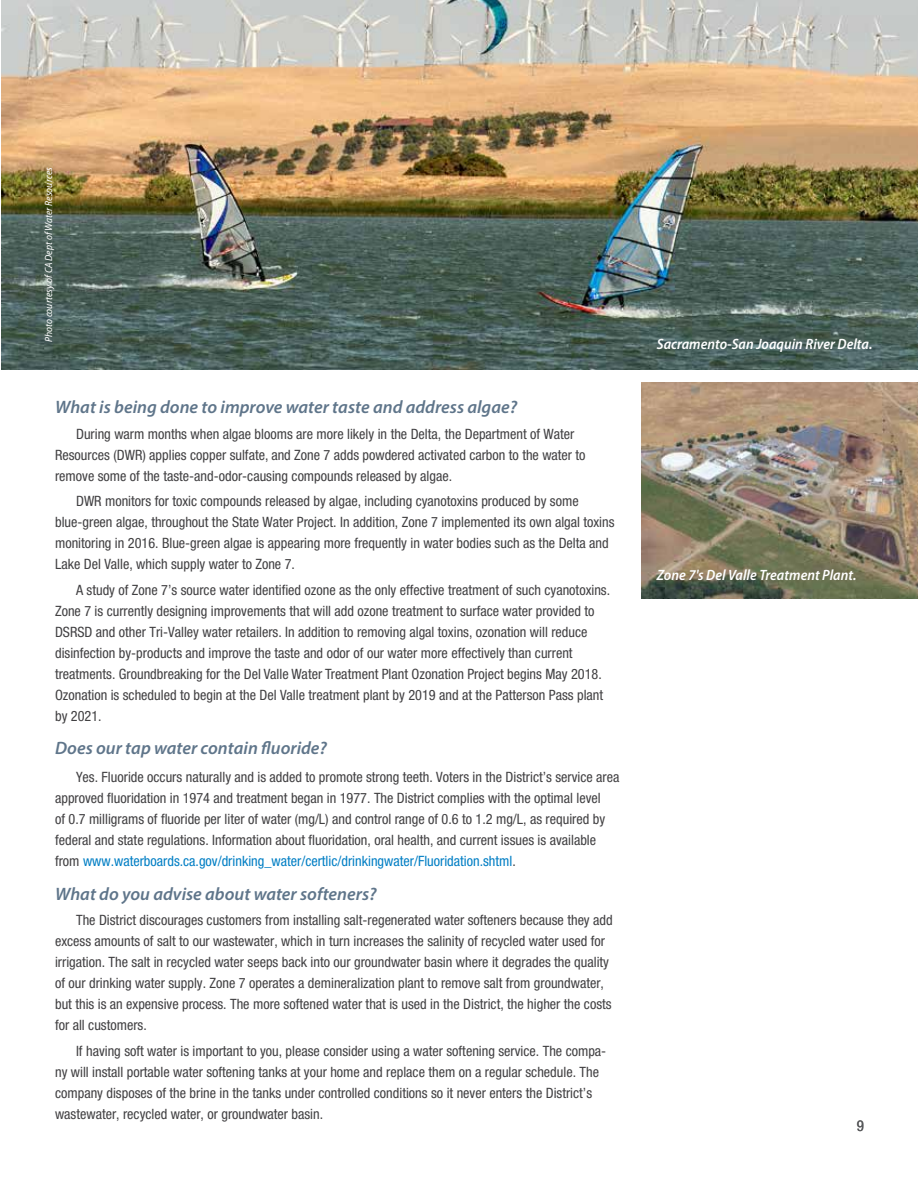
<style>
.page{position:relative;width:918px;height:1188px;background:#fff}
.page>*{position:absolute;margin:0;border:0;box-sizing:border-box;transform-origin:0 0}
.t1{font:italic 600 18px "Myriad Pro";color:#5f758a}
.t2{font:italic 600 semi-condensed 15px "Myriad Pro";color:#fff}
.t3{font:condensed 15px "Helvetica Neue LT Std";color:#58595b}
.t4{font:condensed 14.25px/21px "Helvetica Neue LT Std";color:#414042}
.t5{font:italic semi-condensed 10.5px "Myriad Pro";color:#fff}
.s1{color:#007ec4}
</style>
<div class="page">
<img style="left:642px;top:383px;width:276px;height:215px">
<img style="left:1px;top:0;width:917px;height:369px">
<p class="t5" style="left:43px;top:342px;width:176px;rotate:-90deg">Photo courtesy of CA Dept of Water Resources</p>
<p class="t1" style="left:55px;top:396px;width:464px">What is being done to improve water taste and address algae?</p>
<p class="t4" style="left:55px;top:423px;width:532px;text-indent:21px">During warm months when algae blooms are more likely in the Delta, the Department of Water<br>Resources (DWR) applies copper sulfate, and Zone 7 adds powdered activated carbon to the water to remove some of the taste-and-odor-causing compounds released by algae.</p>
<p class="t4" style="left:55px;top:490px;width:561px;text-indent:21px">DWR monitors for toxic compounds released by algae, including cyanotoxins produced by some blue-green algae, throughout the State Water Project. In addition, Zone 7 implemented its own algal toxins monitoring in 2016. Blue-green algae is appearing more frequently in water bodies such as the Delta and Lake Del Valle, which supply water to Zone 7.</p>
<p class="t4" style="left:55px;top:579px;width:557px;text-indent:21px">A study of Zone 7’s source water identified ozone as the only effective treatment of such cyanotoxins.<br>Zone 7 is currently designing improvements that will add ozone treatment to surface water provided to DSRSD and other Tri-Valley water retailers. In addition to removing algal toxins, ozonation will reduce disinfection by-products and improve the taste and odor of our water more effectively than current treatments. Groundbreaking for the Del Valle Water Treatment Plant Ozonation Project begins May 2018.<br>Ozonation is scheduled to begin at the Del Valle treatment plant by 2019 and at the Patterson Pass plant by 2021.</p>
<p class="t1" style="left:55px;top:737px;width:273px">Does our tap water contain fluoride?</p>
<p class="t4" style="left:55px;top:766px;width:566px;text-indent:21px">Yes. Fluoride occurs naturally and is added to promote strong teeth. Voters in the District’s service area approved fluoridation in 1974 and treatment began in 1977. The District complies with the optimal level<br>of 0.7 milligrams of fluoride per liter of water (mg/L) and control range of 0.6 to 1.2 mg/L, as required by federal and state regulations. Information about fluoridation, oral health, and current issues is available from <span class="s1">www.waterboards.ca.gov/drinking_water/certlic/drinkingwater/Fluoridation.shtml</span>.</p>
<p class="t1" style="left:55px;top:882px;width:323px">What do you advise about water softeners?</p>
<p class="t4" style="left:55px;top:910px;width:559px;text-indent:21px">The District discourages customers from installing salt-regenerated water softeners because they add excess amounts of salt to our wastewater, which in turn increases the salinity of recycled water used for irrigation. The salt in recycled water seeps back into our groundwater basin where it degrades the quality of our drinking water supply. Zone 7 operates a demineralization plant to remove salt from groundwater, but this is an expensive process. The more softened water that is used in the District, the higher the costs for all customers.</p>
<p class="t4" style="left:55px;top:1040px;width:553px;text-indent:21px">If having soft water is important to you, please consider using a water softening service. The compa&shy;ny will install portable water softening tanks at your home and replace them on a regular schedule. The company disposes of the brine in the tanks under controlled conditions so it never enters the District’s wastewater, recycled water, or groundwater basin.</p>
<p class="t2" style="left:657px;top:336px;width:217px">Sacramento-San Joaquin River Delta.</p>
<p class="t2" style="left:657px;top:566px;width:201px">Zone 7's Del Valle Treatment Plant.</p>
<p class="t3" style="left:857px;top:1117px;width:9px">9</p>
</div>
